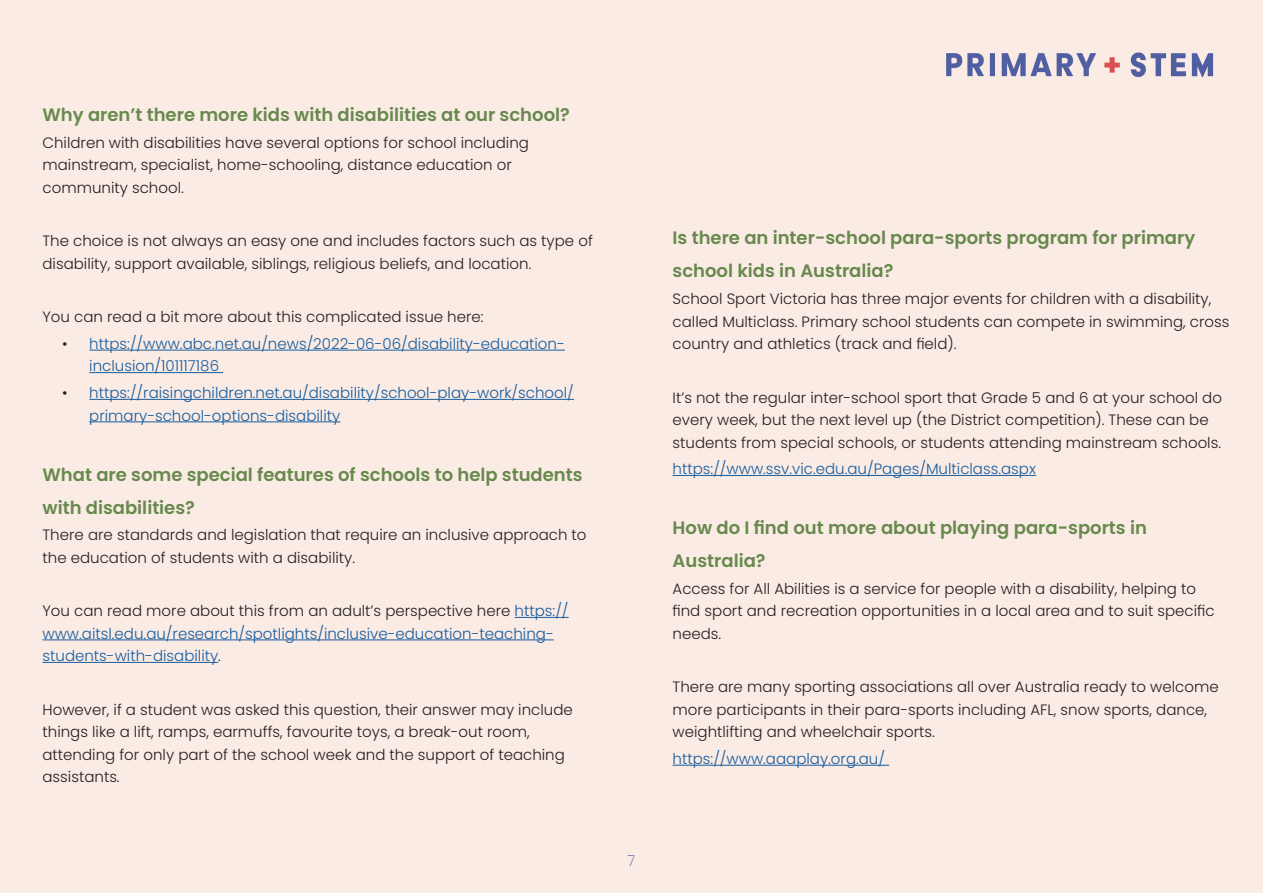
<style>
.page{position:relative;width:1263px;height:893px;background:#faebe5}
.page>*{position:absolute;margin:0;border:0;box-sizing:border-box;transform-origin:0 0}
.t1{font:600 18px/33px "Poppins";color:#67894c}
.t2{font:300 15px/22.5px "Poppins";color:#231f20}
.t3{font:300 15px/22.5px "Poppins";color:#175d9e}
.t4{font:200 15px "Poppins";color:#515da0}
.s1{color:#231f20}
</style>
<div class="page">
<img style="left:946px;top:52px;width:268px;height:26px">
<hr style="left:89px;top:350px;width:476px;height:1px;background:#175d9e">
<hr style="left:89px;top:372px;width:134px;height:1px;background:#175d9e">
<hr style="left:89px;top:399px;width:485px;height:1px;background:#175d9e">
<hr style="left:89px;top:421px;width:251px;height:1px;background:#175d9e">
<hr style="left:515px;top:617px;width:54px;height:1px;background:#175d9e">
<hr style="left:43px;top:639px;width:511px;height:1px;background:#175d9e">
<hr style="left:43px;top:662px;width:175px;height:1px;background:#175d9e">
<hr style="left:673px;top:475px;width:363px;height:1px;background:#175d9e">
<hr style="left:673px;top:765px;width:216px;height:1px;background:#175d9e">
<p class="t1" style="left:43px;top:98px;width:529px">Why aren’t there more kids with disabilities at our school?</p>
<p class="t2" style="left:43px;top:131px;width:488px">Children with disabilities have several options for school including mainstream, specialist, home-schooling, distance education or community school.</p>
<p class="t2" style="left:43px;top:230px;width:552px">The choice is not always an easy one and includes factors such as type of disability, support available, siblings, religious beliefs, and location.</p>
<p class="t2" style="left:43px;top:306px;width:443px">You can read a bit more about this complicated issue here:</p>
<p class="t3" style="left:89px;top:333px;width:477px;text-indent:-27px"><span class="s1">•</span> https://www.abc.net.au/news/2022-06-06/disability-education&shy;inclusion/101117186</p>
<p class="t3" style="left:89px;top:382px;width:486px;text-indent:-27px"><span class="s1">•</span> https://raisingchildren.net.au/disability/school-play-work/school/ primary-school-options-disability</p>
<p class="t1" style="left:43px;top:458px;width:542px">What are some special features of schools to help students with disabilities?</p>
<p class="t2" style="left:43px;top:524px;width:546px">There are standards and legislation that require an inclusive approach to the education of students with a disability.</p>
<p class="t3" style="left:43px;top:600px;width:528px"><span class="s1">You can read more about this from an adult’s perspective here</span> https:// www.aitsl.edu.au/research/spotlights/inclusive-education-teaching&shy;students-with-disability<span class="s1">.</span></p>
<p class="t2" style="left:43px;top:698px;width:532px">However, if a student was asked this question, their answer may include things like a lift, ramps, earmuffs, favourite toys, a break-out room, attending for only part of the school week and the support of teaching assistants.</p>
<p class="t4" style="left:628px;top:852px;width:9px">7</p>
<p class="t1" style="left:673px;top:222px;width:524px">Is there an inter-school para-sports program for primary school kids in Australia?</p>
<p class="t2" style="left:673px;top:288px;width:558px">School Sport Victoria has three major events for children with a disability, called Multiclass. Primary school students can compete in swimming, cross country and athletics (track and field).</p>
<p class="t2" style="left:673px;top:386px;width:551px">It’s not the regular inter-school sport that Grade 5 and 6 at your school do every week, but the next level up (the District competition). These can be students from special schools, or students attending mainstream schools.</p>
<p class="t3" style="left:673px;top:458px;width:365px">https://www.ssv.vic.edu.au/Pages/Multiclass.aspx</p>
<p class="t1" style="left:673px;top:511px;width:476px">How do I find out more about playing para-sports in<br>Australia?</p>
<p class="t2" style="left:673px;top:577px;width:543px">Access for All Abilities is a service for people with a disability, helping to find sport and recreation opportunities in a local area and to suit specific needs.</p>
<p class="t2" style="left:673px;top:676px;width:548px">There are many sporting associations all over Australia ready to welcome more participants in their para-sports including AFL, snow sports, dance, weightlifting and wheelchair sports.</p>
<p class="t3" style="left:673px;top:748px;width:214px">https://www.aaaplay.org.au/</p>
</div>
